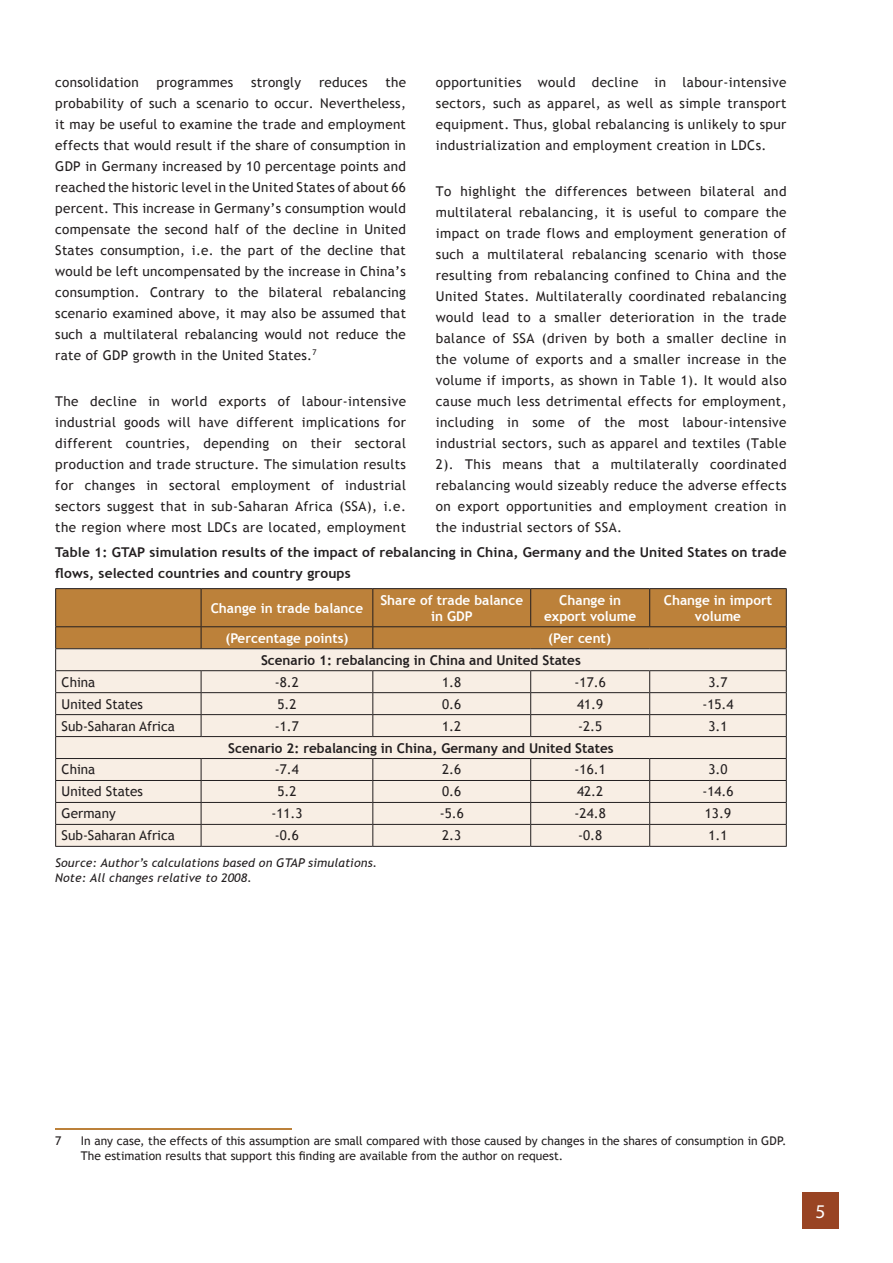
<style>
.page{position:relative;width:893px;height:1263px;background:#fff}
.page>*{position:absolute;margin:0;border:0;box-sizing:border-box;transform-origin:0 0}
.t1{font:19.5px "Myriad Pro";color:#fff}
.Body{font:13.5px/21px "Trebuchet MS";letter-spacing:.02em;color:#231f20;text-align:justify}
.Chapter_main_header{font:700 13.5px/21px "Trebuchet MS";letter-spacing:.01em;color:#231f20}
.t2{font:700 13.5px/16.2px "Trebuchet MS";color:#fff;text-align:center}
.Body-2{font:13.5px "Trebuchet MS";color:#231f20}
.Endnote_Text_wrd_3{font:12px/15px "Trebuchet MS";letter-spacing:.005em;color:#231f20}
.Chapter_main_header-2{font:italic 12px "Trebuchet MS";letter-spacing:.01em;color:#231f20}
</style>
<div class="page">
<div style="left:802px;top:1193px;width:36px;height:36px;background:#994423"></div>
<hr style="left:55px;top:1128px;width:237px;height:1px;background:#bc813a">
<hr style="left:55px;top:588px;width:146px;height:1px;background:#231f20">
<hr style="left:201px;top:588px;width:172px;height:1px;background:#231f20">
<hr style="left:373px;top:588px;width:158px;height:1px;background:#231f20">
<hr style="left:531px;top:588px;width:119px;height:1px;background:#231f20">
<hr style="left:650px;top:588px;width:137px;height:1px;background:#231f20">
<svg style="left:55px;top:589px;width:732px;height:257px;background:#e0cbb4"></svg>
<hr style="left:55px;top:846px;width:146px;height:1px;background:#231f20">
<hr style="left:201px;top:846px;width:172px;height:1px;background:#231f20">
<hr style="left:373px;top:846px;width:158px;height:1px;background:#231f20">
<hr style="left:531px;top:846px;width:119px;height:1px;background:#231f20">
<hr style="left:650px;top:846px;width:137px;height:1px;background:#231f20">
<p class="Body" style="left:55px;top:71px;width:352px;text-indent:330px">the probability of such a scenario to occur. Nevertheless, it may be useful to examine the trade and employment effects that would result if the share of consumption in GDP in Germany increased by 10 percentage points and reached the historic level in the United States of about 66 percent. This increase in Germany’s consumption would compensate the second half of the decline in United States consumption, i.e. the part of the decline that would be left uncompensated by the increase in China’s consumption. Contrary to the bilateral rebalancing scenario examined above, it may also be assumed that such a multilateral rebalancing would not reduce the rate of GDP growth in the United States.<sup>7</sup></p>
<p class="Body" style="left:55px;top:391px;width:352px">The decline in world exports of labour-intensive industrial goods will have different implications for different countries, depending on their sectoral production and trade structure. The simulation results for changes in sectoral employment of industrial sectors suggest that in sub-Saharan Africa (SSA), i.e. the region where most LDCs are located, employment</p>
<p class="Body" style="left:55px;top:71px;width:85px">consolidation</p>
<p class="Body" style="left:157px;top:71px;width:78px">programmes</p>
<p class="Body" style="left:251px;top:71px;width:51px">strongly</p>
<p class="Body" style="left:319px;top:71px;width:50px">reduces</p>
<p class="Body" style="left:436px;top:71px;width:352px">opportunities would decline in labour-intensive sectors, such as apparel, as well as simple transport equipment. Thus, global rebalancing is unlikely to spur industrialization and employment creation in LDCs.</p>
<p class="Body" style="left:436px;top:181px;width:352px">To highlight the differences between bilateral and multilateral rebalancing, it is useful to compare the impact on trade flows and employment generation of such a multilateral rebalancing scenario with those resulting from rebalancing confined to China and the United States. Multilaterally coordinated rebalancing would lead to a smaller deterioration in the trade balance of SSA (driven by both a smaller decline in the volume of exports and a smaller increase in the volume if imports, as shown in Table 1). It would also cause much less detrimental effects for employment, including in some of the most labour-intensive industrial sectors, such as apparel and textiles (Table 2). This means that a multilaterally coordinated rebalancing would sizeably reduce the adverse effects on export opportunities and employment creation in the industrial sectors of SSA.</p>
<p class="Chapter_main_header" style="left:55px;top:542px;width:733px">Table 1: GTAP simulation results of the impact of rebalancing in China, Germany and the United States on trade flows, selected countries and country groups</p>
<p class="t2" style="left:211px;top:600px;width:154px">Change in trade balance</p>
<p class="t2" style="left:380px;top:592px;width:144px">Share of trade balance in GDP</p>
<p class="t2" style="left:544px;top:592px;width:93px">Change in export volume</p>
<p class="t2" style="left:664px;top:592px;width:110px">Change in import volume</p>
<p class="t2" style="left:225px;top:630px;width:125px">(Percentage points)</p>
<p class="t2" style="left:548px;top:630px;width:64px">(Per cent)</p>
<p class="Chapter_main_header" style="left:261px;top:649px;width:321px">Scenario 1: rebalancing in China and United States</p>
<p class="Body" style="left:62px;top:671px;width:35px">China</p>
<p class="Body" style="left:275px;top:671px;width:26px">-8.2</p>
<p class="Body" style="left:442px;top:671px;width:21px">1.8</p>
<p class="Body" style="left:575px;top:671px;width:33px">-17.6</p>
<p class="Body" style="left:708px;top:671px;width:21px">3.7</p>
<p class="Body-2" style="left:62px;top:696px;width:83px">United States</p>
<p class="Body" style="left:277px;top:693px;width:21px">5.2</p>
<p class="Body" style="left:442px;top:693px;width:21px">0.6</p>
<p class="Body" style="left:577px;top:693px;width:28px">41.9</p>
<p class="Body" style="left:702px;top:693px;width:33px">-15.4</p>
<p class="Body-2" style="left:62px;top:718px;width:115px">Sub-Saharan Africa</p>
<p class="Body" style="left:275px;top:715px;width:26px">-1.7</p>
<p class="Body" style="left:442px;top:715px;width:21px">1.2</p>
<p class="Body" style="left:578px;top:715px;width:26px">-2.5</p>
<p class="Body" style="left:708px;top:715px;width:21px">3.1</p>
<p class="Chapter_main_header" style="left:228px;top:737px;width:387px">Scenario 2: rebalancing in China, Germany and United States</p>
<p class="Body" style="left:62px;top:759px;width:35px">China</p>
<p class="Body" style="left:275px;top:759px;width:26px">-7.4</p>
<p class="Body" style="left:442px;top:759px;width:21px">2.6</p>
<p class="Body" style="left:575px;top:759px;width:33px">-16.1</p>
<p class="Body" style="left:708px;top:759px;width:21px">3.0</p>
<p class="Body-2" style="left:62px;top:784px;width:83px">United States</p>
<p class="Body" style="left:277px;top:781px;width:21px">5.2</p>
<p class="Body" style="left:442px;top:781px;width:21px">0.6</p>
<p class="Body" style="left:577px;top:781px;width:28px">42.2</p>
<p class="Body" style="left:702px;top:781px;width:33px">-14.6</p>
<p class="Body-2" style="left:62px;top:806px;width:56px">Germany</p>
<p class="Body" style="left:271px;top:803px;width:33px">-11.3</p>
<p class="Body" style="left:440px;top:803px;width:26px">-5.6</p>
<p class="Body" style="left:575px;top:803px;width:33px">-24.8</p>
<p class="Body" style="left:705px;top:803px;width:28px">13.9</p>
<p class="Body-2" style="left:62px;top:828px;width:115px">Sub-Saharan Africa</p>
<p class="Body" style="left:275px;top:825px;width:26px">-0.6</p>
<p class="Body" style="left:442px;top:825px;width:21px">2.3</p>
<p class="Body" style="left:578px;top:825px;width:26px">-0.8</p>
<p class="Body" style="left:708px;top:825px;width:21px">1.1</p>
<p class="Chapter_main_header-2" style="left:55px;top:856px;width:323px">Source: Author’s calculations based on GTAP simulations.</p>
<p class="Chapter_main_header-2" style="left:55px;top:870px;width:198px">Note: All changes relative to 2008.</p>
<p class="Endnote_Text_wrd_3" style="left:55px;top:1134px;width:8px">7</p>
<p class="Endnote_Text_wrd_3" style="left:81px;top:1134px;width:707px">In any case, the effects of this assumption are small compared with those caused by changes in the shares of consumption in GDP.<br>The estimation results that support this finding are available from the author on request.</p>
<h1 class="t1" style="left:815px;top:1199px;width:12px">5</h1>
</div>
